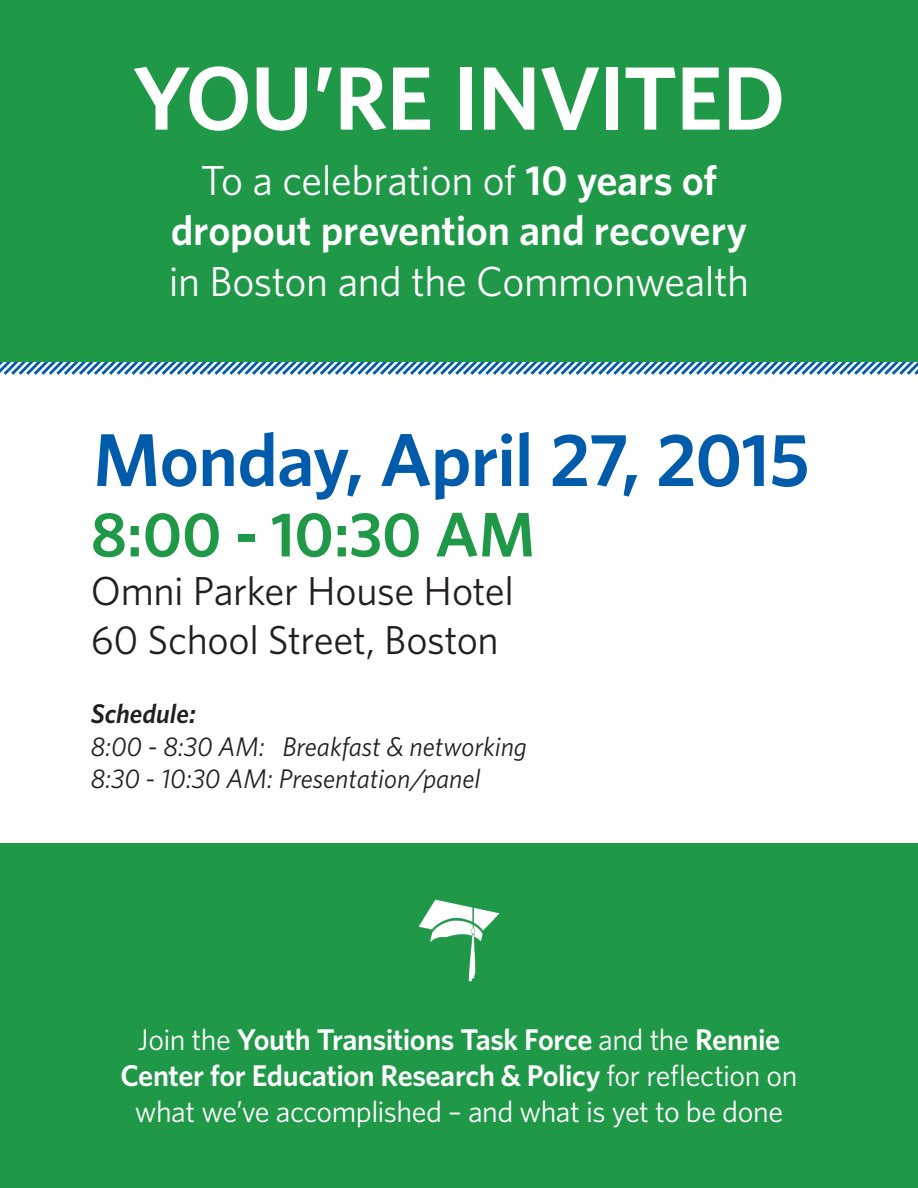
<style>
.page{position:relative;width:918px;height:1188px;background:#fff}
.page>*{position:absolute;margin:0;border:0;box-sizing:border-box;transform-origin:0 0}
.t1{font:600 90px "Whitney";letter-spacing:-.015em;color:#fff}
.t2{font:600 75px "Whitney";letter-spacing:-.015em;color:#015bab}
.t3{font:600 63px "Whitney";letter-spacing:-.005em;color:#1f9848}
.t4{font:42px/50.4px "Whitney";letter-spacing:-.01em;color:#fff;text-align:center}
.t5{font:40.5px "Whitney";letter-spacing:-.01em;color:#231f20}
.t6{font:30px/36px "Whitney";letter-spacing:-.02em;color:#fff;text-align:center}
.t7{font:italic 27px "Whitney";color:#231f20}
.t8{font:italic 600 27px "Whitney";color:#231f20}
.s1{font-weight:600}
</style>
<div class="page">
<div style="left:0;top:844px;width:918px;height:344px;background:#1f9848"></div>
<svg style="left:0;top:362px;width:918px;height:13px"></svg>
<div style="left:0;top:0;width:918px;height:362px;background:#1f9848"></div>
<img style="left:418px;top:899px;width:82px;height:83px">
<p class="t1" style="left:132px;top:43px;width:655px">YOU’RE INVITED</p>
<p class="t4" style="left:169px;top:155px;width:582px">To a celebration of <span class="s1">10 years of dropout prevention and recovery </span>in Boston and the Commonwealth</p>
<p class="t2" style="left:93px;top:414px;width:718px">Monday, April 27, 2015</p>
<p class="t3" style="left:91px;top:496px;width:446px">8:00 - 10:30 AM</p>
<p class="t5" style="left:91px;top:566px;width:425px">Omni Parker House Hotel</p>
<p class="t5" style="left:91px;top:615px;width:410px">60 School Street, Boston</p>
<p class="t8" style="left:91px;top:698px;width:107px">Schedule:</p>
<p class="t7" style="left:91px;top:730px;width:438px">8:00 - 8:30 AM: Breakfast &amp; networking</p>
<p class="t7" style="left:91px;top:762px;width:391px">8:30 - 10:30 AM: Presentation/panel</p>
<p class="t6" style="left:120px;top:1021px;width:679px">Join the <span class="s1">Youth Transitions Task Force</span> and the <span class="s1">Rennie<br>Center for Education Research &amp; Policy</span> for reflection on what we’ve accomplished – and what is yet to be done</p>
</div>
